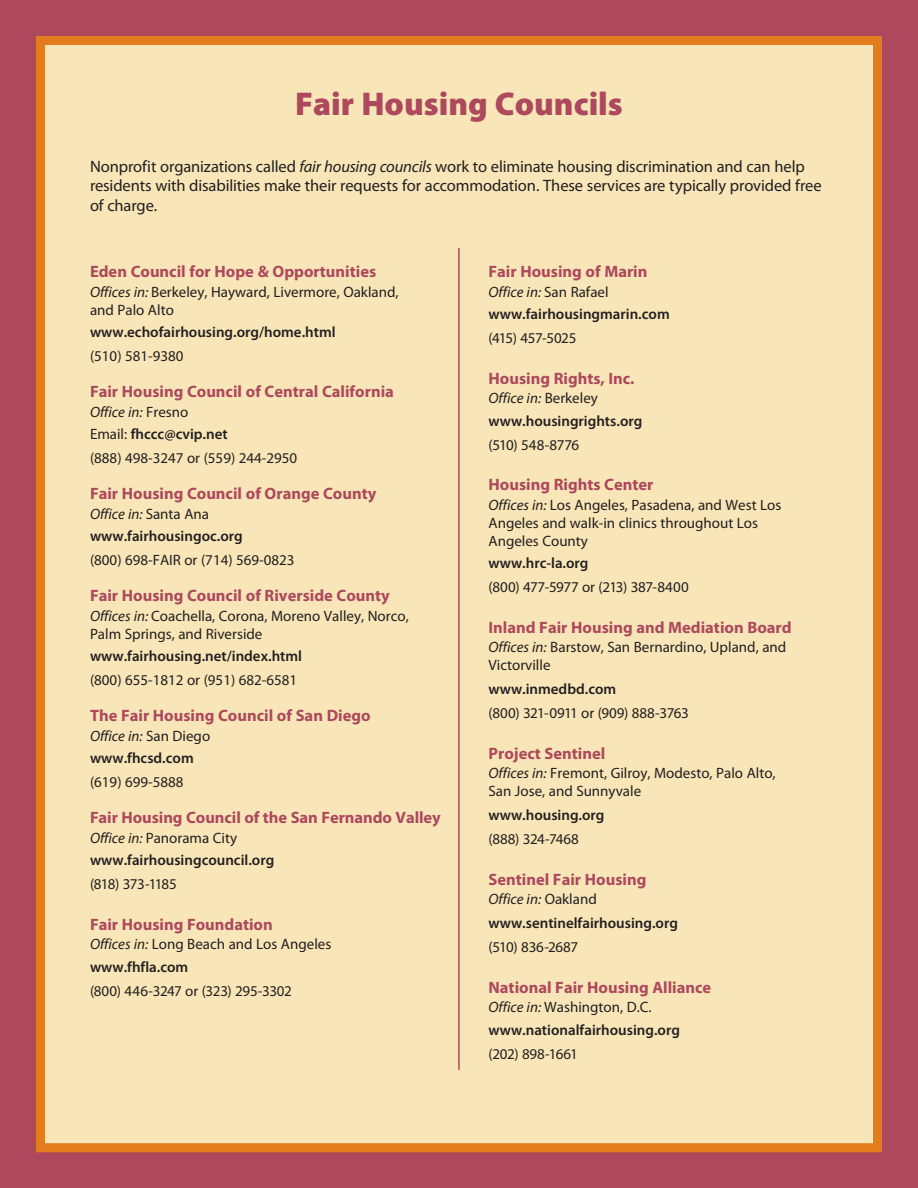
<style>
.page{position:relative;width:918px;height:1188px;background:#ad485d}
.page>*{position:absolute;margin:0;border:0;box-sizing:border-box;transform-origin:0 0}
.t1{font:900 33px "Myriad Pro";color:#ad485d}
.t2{font:700 16.5px "Myriad Pro";color:#ad485d}
.t3{font:16.5px/19.5px "Myriad Pro";letter-spacing:-.01em;color:#231f20}
.t4{font:15px/18px "Myriad Pro";color:#231f20}
.t5{font:600 15px/22.5px "Myriad Pro";color:#231f20}
.t6{font:15px "Myriad Pro";letter-spacing:-.025em;color:#231f20}
.t7{font:15px "Myriad Pro";letter-spacing:-.045em;color:#231f20}
.t8{font:15px "Myriad Pro";letter-spacing:-.03em;color:#231f20}
.s1{font-style:italic}
.s2{font-weight:400;font-style:italic}
.s3{font-weight:400}
.s4{font-weight:600}
</style>
<div class="page">
<div style="left:36px;top:36px;width:846px;height:1116px;background:#f8e6b8;border:9px solid #e37c1c"></div>
<hr style="left:458px;top:248px;width:2px;height:822px;background:#ad485d">
<h1 class="t1" style="left:295px;top:82px;width:329px">Fair Housing Councils</h1>
<p class="t3" style="left:90px;top:156px;width:733px">Nonprofit organizations called <span class="s1">fair housing councils</span> work to eliminate housing discrimination and can help residents with disabilities make their requests for accommodation. These services are typically provided free of charge.</p>
<p class="t2" style="left:90px;top:261px;width:288px">Eden Council for Hope &amp; Opportunities</p>
<p class="t4" style="left:90px;top:283px;width:310px"><span class="s1">Offices in:</span> Berkeley, Hayward, Livermore, Oakland, and Palo Alto</p>
<p class="t5" style="left:90px;top:321px;width:247px">www.echofairhousing.org/home.html</p>
<p class="t4" style="left:90px;top:347px;width:95px">(510) 581-9380</p>
<p class="t2" style="left:90px;top:381px;width:305px">Fair Housing Council of Central California</p>
<p class="t5" style="left:90px;top:400px;width:139px"><span class="s2">Office in:</span> <span class="s3">Fresno<br>Email:</span> fhccc@cvip.net</p>
<p class="t4" style="left:90px;top:449px;width:209px">(888) 498-3247 or (559) 244-2950</p>
<p class="t2" style="left:90px;top:483px;width:288px">Fair Housing Council of Orange County</p>
<p class="t5" style="left:90px;top:502px;width:154px"><span class="s2">Office in:</span> <span class="s3">Santa Ana </span>www.fairhousingoc.org</p>
<p class="t4" style="left:90px;top:551px;width:206px">(800) 698-FAIR or (714) 569-0823</p>
<p class="t2" style="left:90px;top:585px;width:301px">Fair Housing Council of Riverside County</p>
<p class="t4" style="left:90px;top:607px;width:320px"><span class="s1">Offices in:</span> Coachella, Corona, Moreno Valley, Norco,<br>Palm Springs, and Riverside</p>
<p class="t5" style="left:90px;top:645px;width:214px">www.fairhousing.net/index.html</p>
<p class="t4" style="left:90px;top:671px;width:209px">(800) 655-1812 or (951) 682-6581</p>
<p class="t2" style="left:90px;top:705px;width:282px">The Fair Housing Council of San Diego</p>
<p class="t5" style="left:90px;top:724px;width:122px"><span class="s2">Office in:</span> <span class="s3">San Diego </span>www.fhcsd.com</p>
<p class="t4" style="left:90px;top:773px;width:95px">(619) 699-5888</p>
<p class="t2" style="left:90px;top:807px;width:352px">Fair Housing Council of the San Fernando Valley</p>
<p class="t5" style="left:90px;top:826px;width:186px"><span class="s2">Office in:</span> <span class="s3">Panorama City </span>www.fairhousingcouncil.org</p>
<p class="t7" style="left:90px;top:875px;width:88px">(818) 373-1185</p>
<p class="t2" style="left:90px;top:914px;width:184px">Fair Housing Foundation</p>
<p class="t4" style="left:90px;top:933px;width:243px;line-height:22.5px"><span class="s1">Offices in:</span> Long Beach and Los Angeles <span class="s4">www.fhfla.com</span></p>
<p class="t4" style="left:90px;top:982px;width:203px">(800) 446-3247 or (323) 295-3302</p>
<p class="t2" style="left:489px;top:261px;width:160px">Fair Housing of Marin</p>
<p class="t5" style="left:489px;top:280px;width:183px"><span class="s2">Office in:</span> <span class="s3">San Rafael </span>www.fairhousingmarin.com</p>
<p class="t8" style="left:489px;top:329px;width:90px">(415) 457-5025</p>
<p class="t2" style="left:489px;top:368px;width:148px">Housing Rights, Inc.</p>
<p class="t5" style="left:489px;top:387px;width:155px"><span class="s2">Office in:</span> <span class="s3">Berkeley </span>www.housingrights.org</p>
<p class="t6" style="left:489px;top:436px;width:92px">(510) 548-8776</p>
<p class="t2" style="left:489px;top:474px;width:166px">Housing Rights Center</p>
<p class="t4" style="left:489px;top:496px;width:294px"><span class="s1">Offices in:</span> Los Angeles, Pasadena, and West Los<br>Angeles and walk-in clinics throughout Los<br>Angeles County</p>
<p class="t5" style="left:489px;top:552px;width:102px">www.hrc-la.org</p>
<p class="t4" style="left:489px;top:578px;width:202px">(800) 477-5977 or (213) 387-8400</p>
<p class="t2" style="left:489px;top:617px;width:305px">Inland Fair Housing and Mediation Board</p>
<p class="t4" style="left:489px;top:638px;width:299px"><span class="s1">Offices in:</span> Barstow, San Bernardino, Upland, and<br>Victorville</p>
<p class="t5" style="left:489px;top:678px;width:129px">www.inmedbd.com</p>
<p class="t4" style="left:489px;top:704px;width:202px">(800) 321-0911 or (909) 888-3763</p>
<p class="t2" style="left:489px;top:743px;width:118px">Project Sentinel</p>
<p class="t4" style="left:489px;top:764px;width:289px"><span class="s1">Offices in:</span> Fremont, Gilroy, Modesto, Palo Alto,<br>San Jose, and Sunnyvale</p>
<p class="t5" style="left:489px;top:804px;width:118px">www.housing.org</p>
<p class="t4" style="left:489px;top:830px;width:92px">(888) 324-7468</p>
<p class="t2" style="left:489px;top:869px;width:159px">Sentinel Fair Housing</p>
<p class="t5" style="left:489px;top:887px;width:191px;line-height:24px"><span class="s2">Office in:</span> <span class="s3">Oakland </span>www.sentinelfairhousing.org</p>
<p class="t6" style="left:489px;top:938px;width:91px">(510) 836-2687</p>
<p class="t2" style="left:489px;top:977px;width:224px">National Fair Housing Alliance</p>
<p class="t5" style="left:489px;top:996px;width:193px"><span class="s2">Office in:</span> <span class="s3">Washington, D.C. </span>www.nationalfairhousing.org</p>
<p class="t4" style="left:489px;top:1045px;width:91px">(202) 898-1661</p>
</div>
